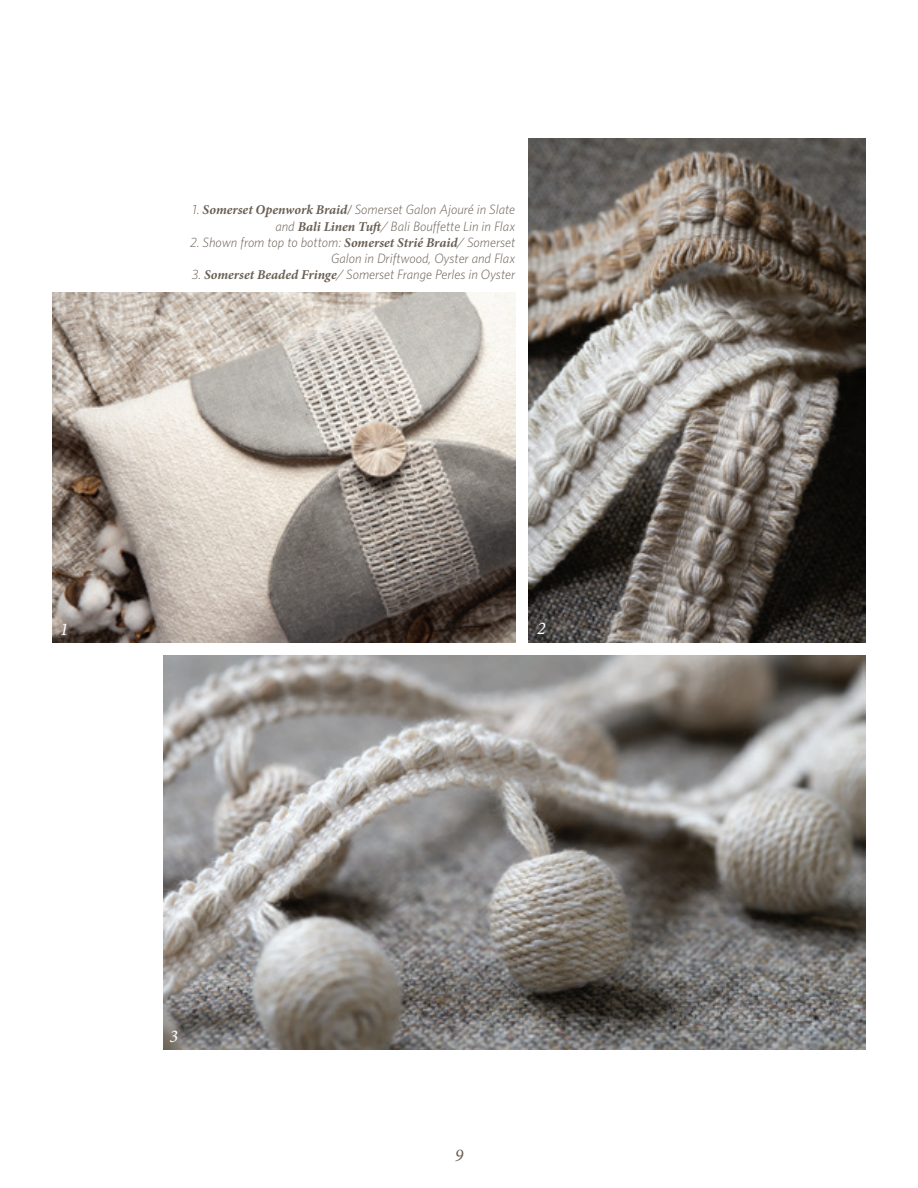
<style>
.page{position:relative;width:918px;height:1188px;background:#fff}
.page>*{position:absolute;margin:0;border:0;box-sizing:border-box;transform-origin:0 0}
.t1{font:italic 18px "Minion Pro";color:#fff}
.t2{font:italic 18px "Minion Pro";color:#6a5f54}
.t3{font:italic 300 13.5px/16.2px "Whitney";color:#6a5f54;text-align:right}
.s1{font-family:"Minion Pro";font-weight:700}
.s2{font-family:"Minion Pro";font-weight:400}
</style>
<div class="page">
<img style="left:163px;top:656px;width:702px;height:393px">
<img style="left:53px;top:293px;width:462px;height:349px">
<img style="left:529px;top:139px;width:336px;height:503px">
<p class="t3" style="left:192px;top:201px;width:324px">1. <span class="s1">Somerset Openwork Braid</span><span class="s2">/</span> Somerset Galon Ajouré in Slate</p>
<p class="t3" style="left:275px;top:218px;width:241px">and <span class="s1">Bali Linen Tuft</span>/ Bali Bouffette Lin in Flax</p>
<p class="t3" style="left:190px;top:234px;width:327px">2. Shown from top to bottom: <span class="s1">Somerset Strié Braid</span>/ Somerset<br>Galon in Driftwood, Oyster and Flax</p>
<p class="t3" style="left:192px;top:266px;width:325px">3. <span class="s1">Somerset Beaded Fringe</span>/ Somerset Frange Perles in Oyster</p>
<p class="t1" style="left:60px;top:617px;width:10px">1</p>
<p class="t1" style="left:537px;top:616px;width:10px">2</p>
<p class="t1" style="left:169px;top:1024px;width:10px">3</p>
<h1 class="t2" style="left:455px;top:1143px;width:10px">9</h1>
</div>
